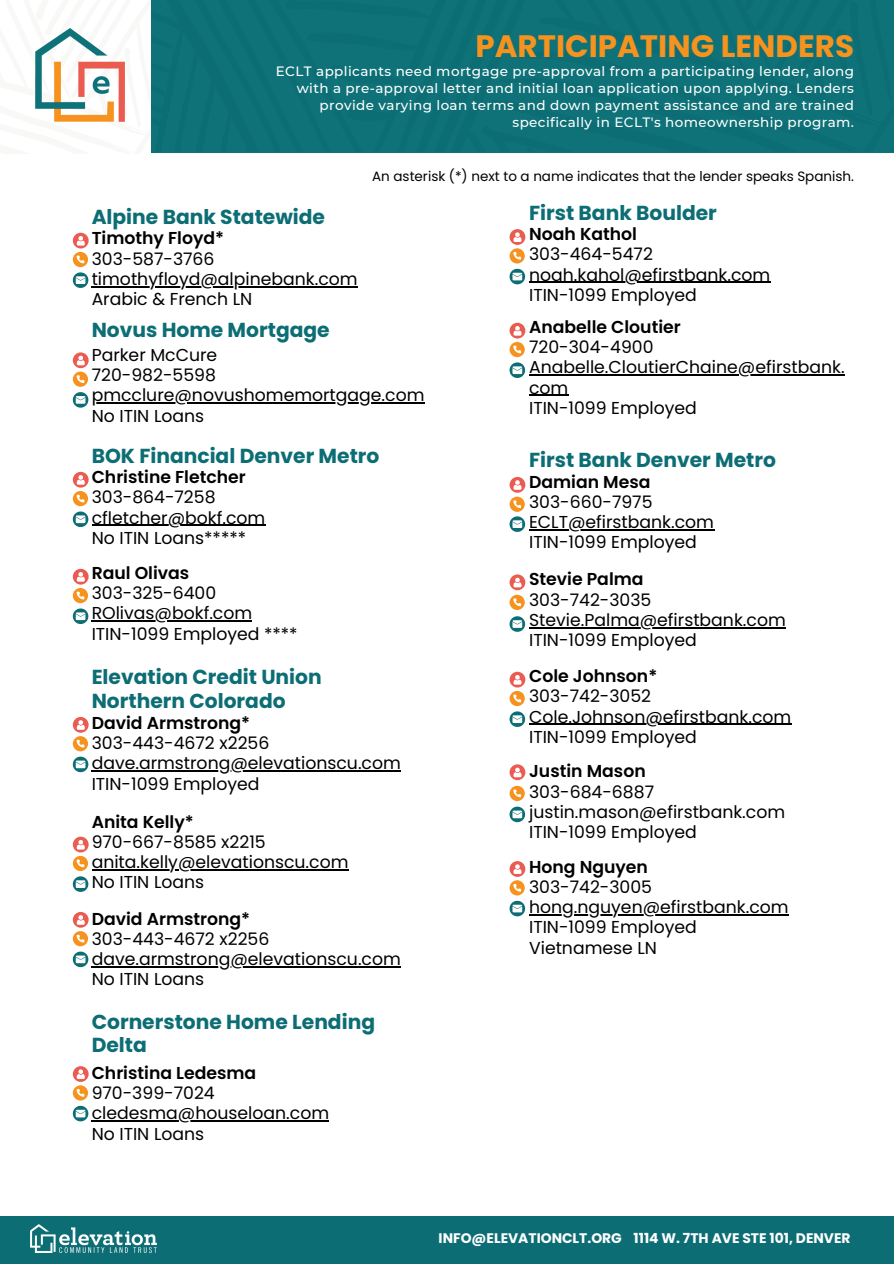
<style>
.page{position:relative;width:894px;height:1264px;background:#fff}
.page>*{position:absolute;margin:0;border:0;box-sizing:border-box;transform-origin:0 0}
.t1{font:700 30.9px "Poppins";color:#f6921e}
.t2{font:700 20.25px/23.7px "Poppins";color:#0c6e74}
.t3{font:17.25px/20.2px "Poppins";color:#000}
.t4{font:600 17.25px/20.2px "Poppins";color:#000}
.t5{font:700 13.8px "Poppins";color:#fff}
.t6{font:500 13.5px/16.8px "Montserrat";letter-spacing:.03em;color:#fff;text-align:right}
.t7{font:13.5px "Poppins";color:#000}
.s1{font-weight:400}
.s2{font-weight:600}
</style>
<div class="page">
<div style="left:124px;top:0;width:768px;height:153px;background:#0e7278"></div>
<img style="left:35px;top:28px;width:89px;height:94px">
<div style="left:0;top:1216px;width:893px;height:47px;background:#0c6e74"></div>
<img style="left:30px;top:1224px;width:126px;height:28px">
<svg style="left:73px;top:233px;width:16px;height:55px"></svg>
<hr style="left:92px;top:286px;width:265px;height:1px;background:#000">
<hr style="left:92px;top:402px;width:332px;height:2px;background:#000">
<hr style="left:92px;top:525px;width:173px;height:1px;background:#000">
<hr style="left:92px;top:620px;width:160px;height:1px;background:#000">
<hr style="left:92px;top:869px;width:256px;height:1px;background:#000">
<hr style="left:529px;top:282px;width:241px;height:1px;background:#000">
<hr style="left:529px;top:374px;width:315px;height:2px;background:#000">
<hr style="left:529px;top:395px;width:39px;height:1px;background:#000">
<svg style="left:73px;top:352px;width:16px;height:55px"></svg>
<svg style="left:73px;top:472px;width:16px;height:55px"></svg>
<svg style="left:73px;top:569px;width:16px;height:55px"></svg>
<svg style="left:73px;top:836px;width:16px;height:55px"></svg>
<svg style="left:509px;top:269px;width:16px;height:15px"></svg>
<svg style="left:509px;top:229px;width:16px;height:34px"></svg>
<svg style="left:509px;top:323px;width:16px;height:55px"></svg>
<hr style="left:529px;top:529px;width:184px;height:1px;background:#000">
<hr style="left:529px;top:627px;width:256px;height:1px;background:#000">
<svg style="left:509px;top:616px;width:16px;height:16px"></svg>
<svg style="left:509px;top:574px;width:16px;height:36px"></svg>
<svg style="left:509px;top:477px;width:16px;height:55px"></svg>
<hr style="left:92px;top:966px;width:309px;height:1px;background:#000">
<svg style="left:73px;top:911px;width:16px;height:56px"></svg>
<hr style="left:529px;top:723px;width:262px;height:2px;background:#000">
<svg style="left:509px;top:671px;width:16px;height:56px"></svg>
<svg style="left:509px;top:764px;width:16px;height:58px"></svg>
<hr style="left:529px;top:914px;width:259px;height:1px;background:#000">
<svg style="left:509px;top:861px;width:16px;height:55px"></svg>
<hr style="left:92px;top:1120px;width:237px;height:1px;background:#000">
<svg style="left:73px;top:1066px;width:16px;height:55px"></svg>
<hr style="left:92px;top:770px;width:309px;height:1px;background:#000">
<svg style="left:73px;top:717px;width:16px;height:55px"></svg>
<p class="t1" style="left:475px;top:24px;width:380px">PARTICIPATING LENDERS</p>
<p class="t6" style="left:276px;top:63px;width:579px">ECLT applicants need mortgage pre-approval from a participating lender, along with a pre-approval letter and initial loan application upon applying. Lenders provide varying loan terms and down payment assistance and are trained specifically in ECLT's homeownership program.</p>
<p class="t7" style="left:372px;top:167px;width:483px">An asterisk (*) next to a name indicates that the lender speaks Spanish.</p>
<h6 class="t2" style="left:92px;top:205px;width:235px">Alpine Bank Statewide</h6>
<h6 class="t4" style="left:92px;top:228px;width:134px">Timothy Floyd*<br><span class="s1">303-587-3766</span></h6>
<p class="t3" style="left:92px;top:269px;width:267px">timothyfloyd@alpinebank.com<br>Arabic &amp; French LN</p>
<p class="t2" style="left:92px;top:318px;width:239px">Novus Home Mortgage</p>
<p class="t3" style="left:92px;top:345px;width:127px">Parker McCure<br>720-982-5598</p>
<p class="t3" style="left:92px;top:385px;width:334px">pmcclure@novushomemortgage.com<br>No ITIN Loans</p>
<p class="t2" style="left:92px;top:444px;width:289px">BOK Financial Denver Metro</p>
<p class="t4" style="left:92px;top:467px;width:156px">Christine Fletcher<br><span class="s1">303-864-7258</span></p>
<h4 class="t3" style="left:92px;top:507px;width:175px">cfletcher@bokf.com<br>No ITIN Loans*****</h4>
<h2 class="t3" style="left:92px;top:562px;width:126px"><span class="s2">Raul Olivas<br></span>303-325-6400</h2>
<p class="t3" style="left:92px;top:603px;width:207px">ROlivas@bokf.com<br>ITIN-1099 Employed ****</p>
<p class="t2" style="left:92px;top:665px;width:231px">Elevation Credit Union<br>Northern Colorado</p>
<p class="t3" style="left:92px;top:712px;width:179px"><span class="s2">David Armstrong*<br></span>303-443-4672 x2256</p>
<p class="t3" style="left:92px;top:753px;width:311px">dave.armstrong@elevationscu.com<br>ITIN-1099 Employed</p>
<p class="t3" style="left:92px;top:811px;width:175px"><span class="s2">Anita Kelly*<br></span>970-667-8585 x2215</p>
<p class="t3" style="left:92px;top:851px;width:258px">anita.kelly@elevationscu.com<br>No ITIN Loans</p>
<p class="t3" style="left:92px;top:908px;width:179px"><span class="s2">David Armstrong*<br></span>303-443-4672 x2256</p>
<p class="t3" style="left:92px;top:949px;width:311px">dave.armstrong@elevationscu.com<br>No ITIN Loans</p>
<p class="t2" style="left:92px;top:1009px;width:285px">Cornerstone Home Lending<br>Delta</p>
<h4 class="t4" style="left:92px;top:1062px;width:166px">Christina Ledesma<br><span class="s1">970-399-7024</span></h4>
<p class="t3" style="left:92px;top:1103px;width:239px">cledesma@houseloan.com<br>No ITIN Loans</p>
<h4 class="t2" style="left:529px;top:201px;width:189px">First Bank Boulder</h4>
<h4 class="t3" style="left:529px;top:224px;width:125px"><span class="s2">Noah Kathol<br></span>303-464-5472</h4>
<p class="t3" style="left:529px;top:264px;width:243px">noah.kahol@efirstbank.com<br>ITIN-1099 Employed</p>
<p class="t4" style="left:529px;top:317px;width:153px">Anabelle Cloutier<br><span class="s1">720-304-4900</span></p>
<p class="t3" style="left:529px;top:357px;width:317px">Anabelle.CloutierChaine@efirstbank. com<br>ITIN-1099 Employed</p>
<p class="t2" style="left:529px;top:448px;width:248px">First Bank Denver Metro</p>
<p class="t3" style="left:529px;top:471px;width:125px"><span class="s2">Damian Mesa<br></span>303-660-7975</p>
<p class="t3" style="left:529px;top:512px;width:186px">ECLT@efirstbank.com<br>ITIN-1099 Employed</p>
<h4 class="t3" style="left:529px;top:569px;width:124px"><span class="s2">Stevie Palma<br></span>303-742-3035</h4>
<h4 class="t3" style="left:529px;top:609px;width:258px">Stevie.Palma@efirstbank.com<br>ITIN-1099 Employed</h4>
<p class="t4" style="left:529px;top:666px;width:130px">Cole Johnson*<br><span class="s1">303-742-3052</span></p>
<h3 class="t3" style="left:529px;top:706px;width:264px">Cole.Johnson@efirstbank.com<br>ITIN-1099 Employed</h3>
<p class="t3" style="left:529px;top:761px;width:257px"><span class="s2">Justin Mason<br></span>303-684-6887 justin.mason@efirstbank.com<br>ITIN-1099 Employed</p>
<p class="t3" style="left:529px;top:856px;width:124px"><span class="s2">Hong Nguyen<br></span>303-742-3005</p>
<p class="t3" style="left:529px;top:896px;width:261px">hong.nguyen@efirstbank.com<br>ITIN-1099 Employed<br>Vietnamese LN</p>
<h1 class="t5" style="left:438px;top:1228px;width:413px">INFO@ELEVATIONCLT.ORG 1114 W. 7TH AVE STE 101, DENVER</h1>
</div>
